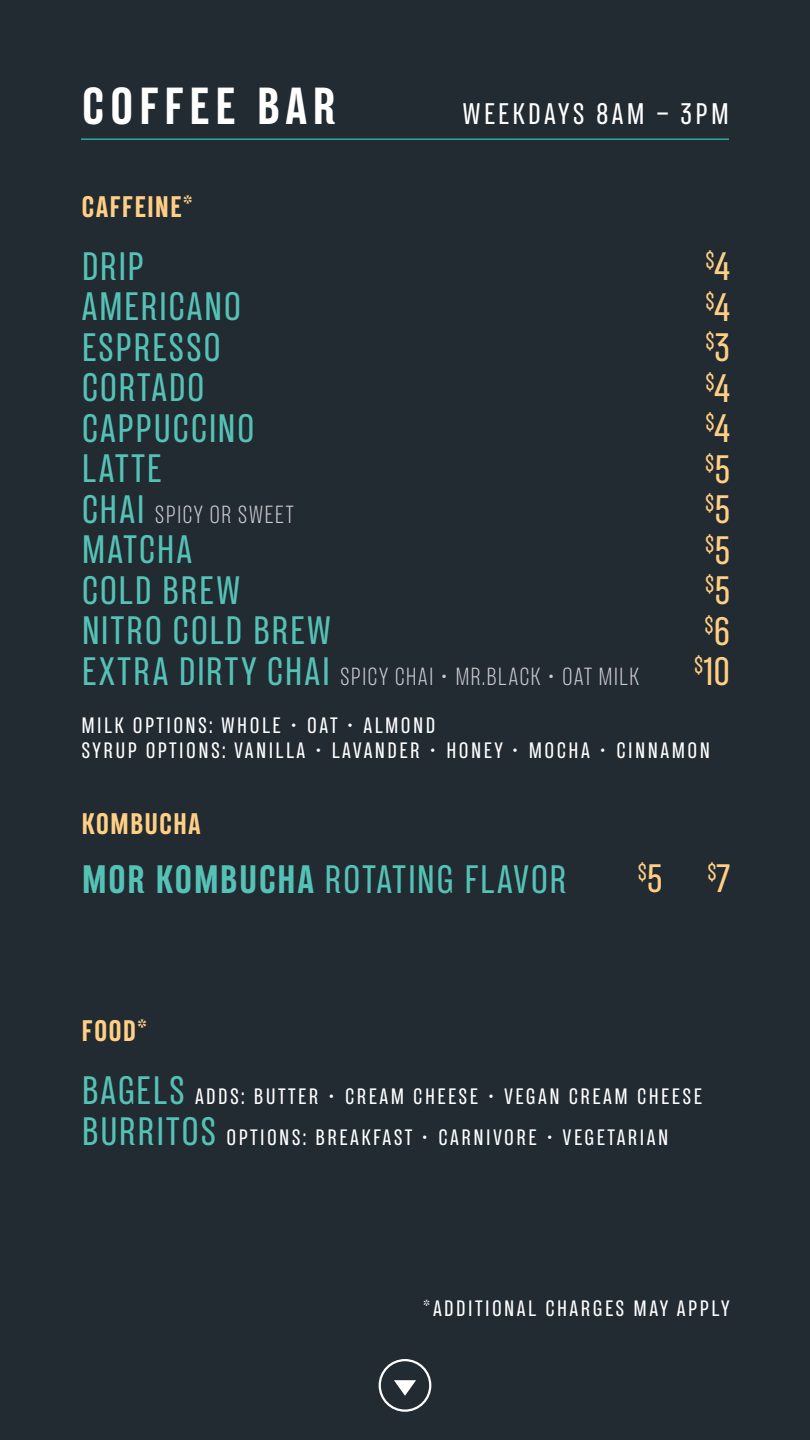
<style>
.page{position:relative;width:810px;height:1440px;background:#222a32}
.page>*{position:absolute;margin:0;border:0;box-sizing:border-box;transform-origin:0 0}
.t1{font:700 47.25px "TT Backwards Sans";letter-spacing:.12em;color:#fff}
.t2{font:36px "TT Backwards Sans";letter-spacing:.04em;color:#55c2b6}
.t3{font:36px "TT Backwards Sans";color:#fecf84}
.t4{font:700 27px "TT Backwards Sans";letter-spacing:.045em;color:#fecf84}
.t5{font:27px "TT Backwards Sans";letter-spacing:.12em;color:#fff}
.t6{font:300 22.5px "TT Backwards Sans";letter-spacing:.05em;color:#cbcacd}
.t7{font:20.93px "TT Backwards Sans";color:#fecf84}
.t8{font:20.25px "TT Backwards Sans";letter-spacing:.12em;color:#fff}
.s1{font-weight:400;font-size:36px;color:#55c2b6}
.s2{font-size:36px}
.s3{font-weight:700}
.s4{font-size:36px;color:#55c2b6}
</style>
<div class="page">
<hr style="left:81px;top:139px;width:648px;height:1px;background:#2bd8c4">
<div style="left:379px;top:1359px;width:52px;height:53px;border:2px solid #fff;border-radius:50%"></div>
<svg style="left:394px;top:1380px;width:22px;height:16px"></svg>
<p class="t1" style="left:82px;top:75px;width:255px">COFFEE BAR</p>
<p class="t5" style="left:463px;top:96px;width:268px">WEEKDAYS 8AM – 3PM</p>
<p class="t4" style="left:82px;top:189px;width:113px">CAFFEINE*</p>
<p class="t2" style="left:82px;top:243px;width:64px">DRIP</p>
<p class="t2" style="left:82px;top:284px;width:161px">AMERICANO</p>
<p class="t2" style="left:82px;top:324px;width:141px">ESPRESSO</p>
<p class="t2" style="left:82px;top:365px;width:124px">CORTADO</p>
<p class="t2" style="left:82px;top:405px;width:174px">CAPPUCCINO</p>
<p class="t2" style="left:82px;top:446px;width:81px">LATTE</p>
<p class="t6" style="left:82px;top:500px;width:213px"><span class="s1">CHAI</span> SPICY OR SWEET</p>
<p class="t2" style="left:82px;top:527px;width:112px">MATCHA</p>
<p class="t2" style="left:82px;top:567px;width:160px">COLD BREW</p>
<p class="t2" style="left:82px;top:608px;width:251px">NITRO COLD BREW</p>
<p class="t6" style="left:82px;top:662px;width:559px"><span class="s1">EXTRA DIRTY CHAI</span> SPICY CHAI • MR.BLACK • OAT MILK</p>
<p class="t8" style="left:81px;top:713px;width:356px">MILK OPTIONS: WHOLE • OAT • ALMOND</p>
<p class="t8" style="left:81px;top:737px;width:630px">SYRUP OPTIONS: VANILLA • LAVANDER • HONEY • MOCHA • CINNAMON</p>
<p class="t7" style="left:705px;top:247px;width:26px">$<span class="s2">4</span></p>
<p class="t7" style="left:705px;top:287px;width:26px">$<span class="s2">4</span></p>
<p class="t7" style="left:705px;top:328px;width:26px">$<span class="s2">3</span></p>
<p class="t7" style="left:705px;top:368px;width:26px">$<span class="s2">4</span></p>
<p class="t7" style="left:705px;top:409px;width:26px">$<span class="s2">4</span></p>
<p class="t7" style="left:705px;top:449px;width:27px">$<span class="s2">5</span></p>
<p class="t7" style="left:705px;top:490px;width:27px">$<span class="s2">5</span></p>
<p class="t7" style="left:705px;top:530px;width:27px">$<span class="s2">5</span></p>
<p class="t7" style="left:705px;top:571px;width:27px">$<span class="s2">5</span></p>
<p class="t7" style="left:705px;top:611px;width:27px">$<span class="s2">6</span></p>
<p class="t3" style="left:694px;top:649px;width:37px"><sup>$</sup>10</p>
<p class="t4" style="left:82px;top:807px;width:121px">KOMBUCHA</p>
<p class="t2" style="left:82px;top:856px;width:486px"><span class="s3">MOR KOMBUCHA</span> ROTATING FLAVOR</p>
<p class="t7" style="left:638px;top:859px;width:26px">$<span class="s2">5</span></p>
<p class="t7" style="left:707px;top:859px;width:24px">$<span class="s2">7</span></p>
<p class="t4" style="left:82px;top:1014px;width:67px">FOOD*</p>
<p class="t8" style="left:82px;top:1084px;width:622px"><span class="s4">BAGELS</span> ADDS: BUTTER • CREAM CHEESE • VEGAN CREAM CHEESE</p>
<p class="t8" style="left:82px;top:1124px;width:588px"><span class="s4">BURRITOS</span> OPTIONS: BREAKFAST • CARNIVORE • VEGETARIAN</p>
<p class="t8" style="left:423px;top:1296px;width:308px">*ADDITIONAL CHARGES MAY APPLY</p>
</div>
